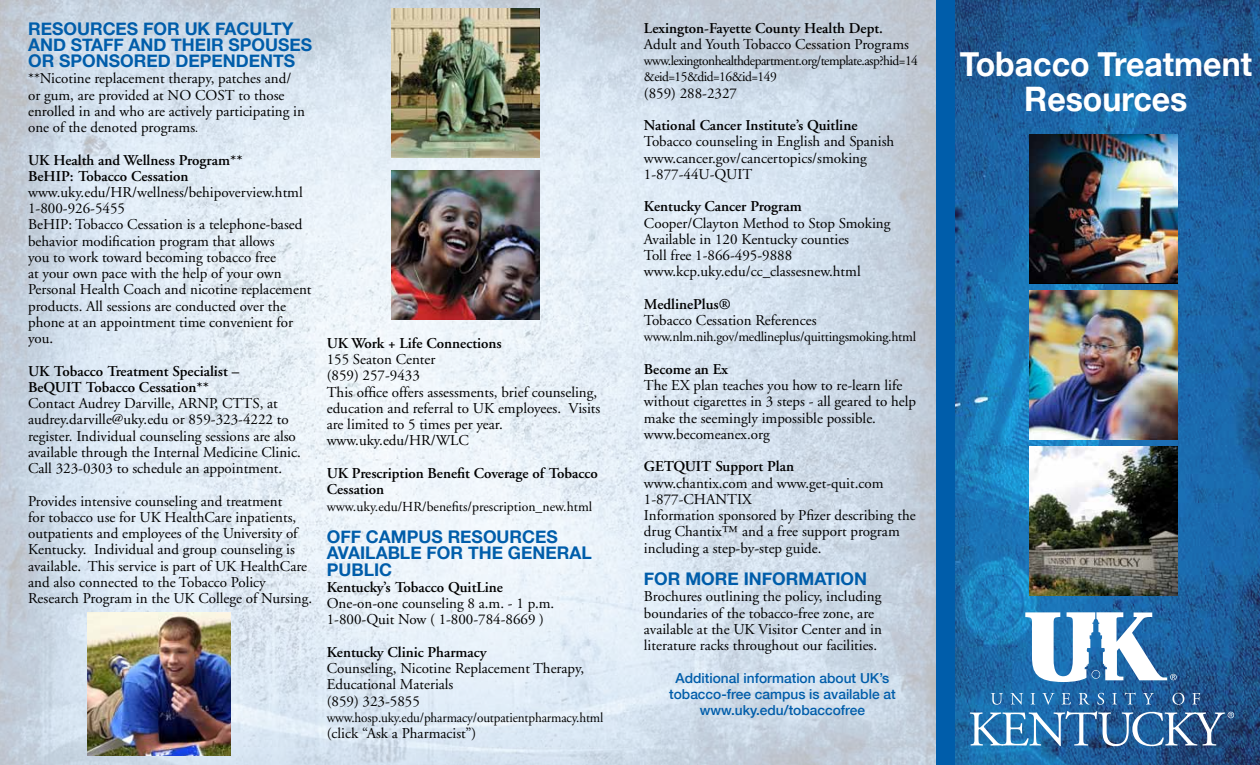
<style>
.page{position:relative;width:1260px;height:765px;background:#fff}
.page>*{position:absolute;margin:0;border:0;box-sizing:border-box;transform-origin:0 0}
.t1{font:700 33.75px/35px "Helvetica Neue";color:#fff;text-align:center;scale:.95 1}
.t2{font:700 17.5px "Helvetica Neue";color:#005daa}
.t3{font:15px/16.2px "Adobe Garamond";color:#000}
.t4{font:600 15px/16.2px "Adobe Garamond";color:#000}
.t5{font:500 13.75px/16.2px "Helvetica Neue";color:#005daa;text-align:center}
.t6{font:13.75px/16.2px "Adobe Garamond";letter-spacing:-.04em;color:#000}
.t7{font:13.75px "Adobe Garamond";letter-spacing:-.02em;color:#000;scale:.96 1}
.t8{font:13.75px "Adobe Garamond";letter-spacing:-.02em;color:#000}
.t9{font:13.75px "Adobe Garamond";color:#000}
.s1{font-family:"Helvetica Neue";font-stretch:condensed;font-size:12.5px}
</style>
<div class="page">
<img style="left:0;top:0;width:1260px;height:765px">
<svg style="left:991px;top:693px;width:12px;height:12px"></svg>
<svg style="left:1010px;top:693px;width:13px;height:12px"></svg>
<svg style="left:1031px;top:693px;width:4px;height:11px"></svg>
<svg style="left:1042px;top:693px;width:13px;height:12px"></svg>
<svg style="left:1062px;top:693px;width:9px;height:11px"></svg>
<svg style="left:1079px;top:693px;width:11px;height:12px"></svg>
<svg style="left:1097px;top:693px;width:7px;height:12px"></svg>
<svg style="left:1112px;top:693px;width:5px;height:11px"></svg>
<svg style="left:1125px;top:692px;width:11px;height:12px"></svg>
<svg style="left:1143px;top:693px;width:11px;height:11px"></svg>
<svg style="left:1172px;top:693px;width:12px;height:12px"></svg>
<svg style="left:1192px;top:693px;width:8px;height:11px"></svg>
<svg style="left:970px;top:711px;width:264px;height:35px"></svg>
<svg style="left:1025px;top:612px;width:152px;height:70px"></svg>
<div style="left:936px;top:0;width:19px;height:765px;background:#005daa"></div>
<img style="left:1029px;top:135px;width:149px;height:147px">
<img style="left:1029px;top:291px;width:149px;height:149px">
<img style="left:1029px;top:446px;width:149px;height:149px">
<img style="left:391px;top:9px;width:149px;height:149px">
<img style="left:391px;top:170px;width:149px;height:149px">
<img style="left:88px;top:612px;width:143px;height:143px">
<p class="t2" style="left:28px;top:17px;width:26px">RESOURCES</p>
<p class="t2" style="left:143px;top:17px;width:13px">FOR</p>
<p class="t2" style="left:185px;top:17px;width:53px">UK FACULTY</p>
<p class="t2" style="left:28px;top:34px;width:14px">AND</p>
<p class="t2" style="left:71px;top:34px;width:23px">STAFF</p>
<p class="t2" style="left:129px;top:34px;width:54px">AND THEIR</p>
<p class="t2" style="left:229px;top:34px;width:25px">SPOUSES</p>
<p class="t2" style="left:28px;top:50px;width:56px">OR SPONSORED</p>
<p class="t2" style="left:176px;top:50px;width:26px">DEPENDENTS</p>
<p class="t3" style="left:28px;top:71px;width:278px">**Nicotine replacement therapy, patches and/ or gum, are provided at NO COST to those enrolled in and who are actively participating in one of the denoted programs<span class="s1">.</span></p>
<p class="t4" style="left:28px;top:152px;width:216px">UK Health and Wellness Program**<br>BeHIP: Tobacco Cessation</p>
<p class="t3" style="left:28px;top:185px;width:285px">www.uky.edu/HR/wellness/behipoverview.html 1-800-926-5455<br>BeHIP: Tobacco Cessation is a telephone-based behavior modification program that allows<br>you to work toward becoming tobacco free<br>at your own pace with the help of your own Personal Health Coach and nicotine replacement products. All sessions are conducted over the phone at an appointment time convenient for you.</p>
<p class="t4" style="left:28px;top:363px;width:213px">UK Tobacco Treatment Specialist –<br>BeQUIT Tobacco Cessation**</p>
<p class="t3" style="left:28px;top:396px;width:274px">Contact Audrey Darville, ARNP, CTTS, at audrey.darville@uky.edu or 859-323-4222 to register. Individual counseling sessions are also available through the Internal Medicine Clinic.<br>Call 323-0303 to schedule an appointment.</p>
<p class="t3" style="left:28px;top:493px;width:286px">Provides intensive counseling and treatment<br>for tobacco use for UK HealthCare inpatients, outpatients and employees of the University of Kentucky. Individual and group counseling is available. This service is part of UK HealthCare and also connected to the Tobacco Policy Research Program in the UK College of Nursing.</p>
<p class="t4" style="left:327px;top:335px;width:177px">UK Work + Life Connections</p>
<p class="t3" style="left:327px;top:352px;width:275px">155 Seaton Center<br>(859) 257-9433<br>This office offers assessments, brief counseling, education and referral to UK employees. Visits are limited to 5 times per year. www.uky.edu/HR/WLC</p>
<p class="t4" style="left:327px;top:465px;width:273px">UK Prescription Benefit Coverage of Tobacco<br>Cessation</p>
<p class="t9" style="left:327px;top:499px;width:267px">www.uky.edu/HR/benefits/prescription_new.html</p>
<p class="t2" style="left:327px;top:526px;width:66px">OFF CAMPUS</p>
<p class="t2" style="left:448px;top:526px;width:26px">RESOURCES</p>
<p class="t2" style="left:327px;top:542px;width:33px">AVAILABLE</p>
<p class="t2" style="left:427px;top:542px;width:13px">FOR</p>
<p class="t2" style="left:468px;top:542px;width:13px">THE</p>
<p class="t2" style="left:508px;top:542px;width:26px">GENERAL</p>
<p class="t2" style="left:327px;top:559px;width:24px">PUBLIC</p>
<p class="t4" style="left:327px;top:579px;width:178px">Kentucky’s Tobacco QuitLine</p>
<p class="t3" style="left:327px;top:596px;width:229px">One-on-one counseling 8 a.m. - 1 p.m.<br>1-800-Quit Now ( 1-800-784-8669 )</p>
<p class="t4" style="left:327px;top:644px;width:161px">Kentucky Clinic Pharmacy</p>
<p class="t3" style="left:327px;top:661px;width:259px">Counseling, Nicotine Replacement Therapy,<br>Educational Materials<br>(859) 323-5855</p>
<p class="t7" style="left:327px;top:710px;width:290px">www.hosp.uky.edu/pharmacy/outpatientpharmacy.html</p>
<p class="t3" style="left:327px;top:726px;width:151px">(click “Ask a Pharmacist”)</p>
<p class="t4" style="left:644px;top:20px;width:241px">Lexington-Fayette County Health Dept.</p>
<p class="t3" style="left:644px;top:36px;width:267px">Adult and Youth Tobacco Cessation Programs</p>
<p class="t6" style="left:644px;top:53px;width:276px">www.lexingtonhealthdepartment.org/template.asp?hid=14 &amp;eid=15&amp;did=16&amp;id=149</p>
<p class="t3" style="left:644px;top:85px;width:95px">(859) 288-2327</p>
<p class="t4" style="left:644px;top:117px;width:215px">National Cancer Institute’s Quitline</p>
<p class="t3" style="left:644px;top:134px;width:252px">Tobacco counseling in English and Spanish www.cancer.gov/cancertopics/smoking<br>1-877-44U-QUIT</p>
<p class="t4" style="left:644px;top:199px;width:159px">Kentucky Cancer Program</p>
<p class="t3" style="left:644px;top:215px;width:248px">Cooper/Clayton Method to Stop Smoking Available in 120 Kentucky counties<br>Toll free 1-866-495-9888 www.kcp.uky.edu/cc_classesnew.html</p>
<p class="t4" style="left:644px;top:296px;width:88px">MedlinePlus®</p>
<p class="t3" style="left:644px;top:313px;width:174px">Tobacco Cessation References</p>
<p class="t8" style="left:644px;top:330px;width:274px">www.nlm.nih.gov/medlineplus/quittingsmoking.html</p>
<p class="t4" style="left:644px;top:361px;width:86px">Become an Ex</p>
<p class="t3" style="left:644px;top:378px;width:274px">The EX plan teaches you how to re-learn life without cigarettes in 3 steps - all geared to help make the seemingly impossible possible. www.becomeanex.org</p>
<p class="t4" style="left:644px;top:459px;width:152px">GETQUIT Support Plan</p>
<p class="t3" style="left:644px;top:475px;width:273px">www.chantix.com and www.get-quit.com 1-877-CHANTIX<br>Information sponsored by Pfizer describing the drug Chantix™ and a free support program including a step-by-step guide.</p>
<p class="t2" style="left:644px;top:568px;width:225px">FOR MORE INFORMATION</p>
<p class="t3" style="left:644px;top:589px;width:240px">Brochures outlining the policy, including boundaries of the tobacco-free zone, are available at the UK Visitor Center and in literature racks throughout our facilities.</p>
<p class="t5" style="left:669px;top:669px;width:228px">Additional information about UK’s tobacco-free campus is available at www.uky.edu/tobaccofree</p>
<h1 class="t1" style="left:960px;top:45px;width:309px">TOBACCO TREATMENT<br>RESOURCES</h1>
</div>
